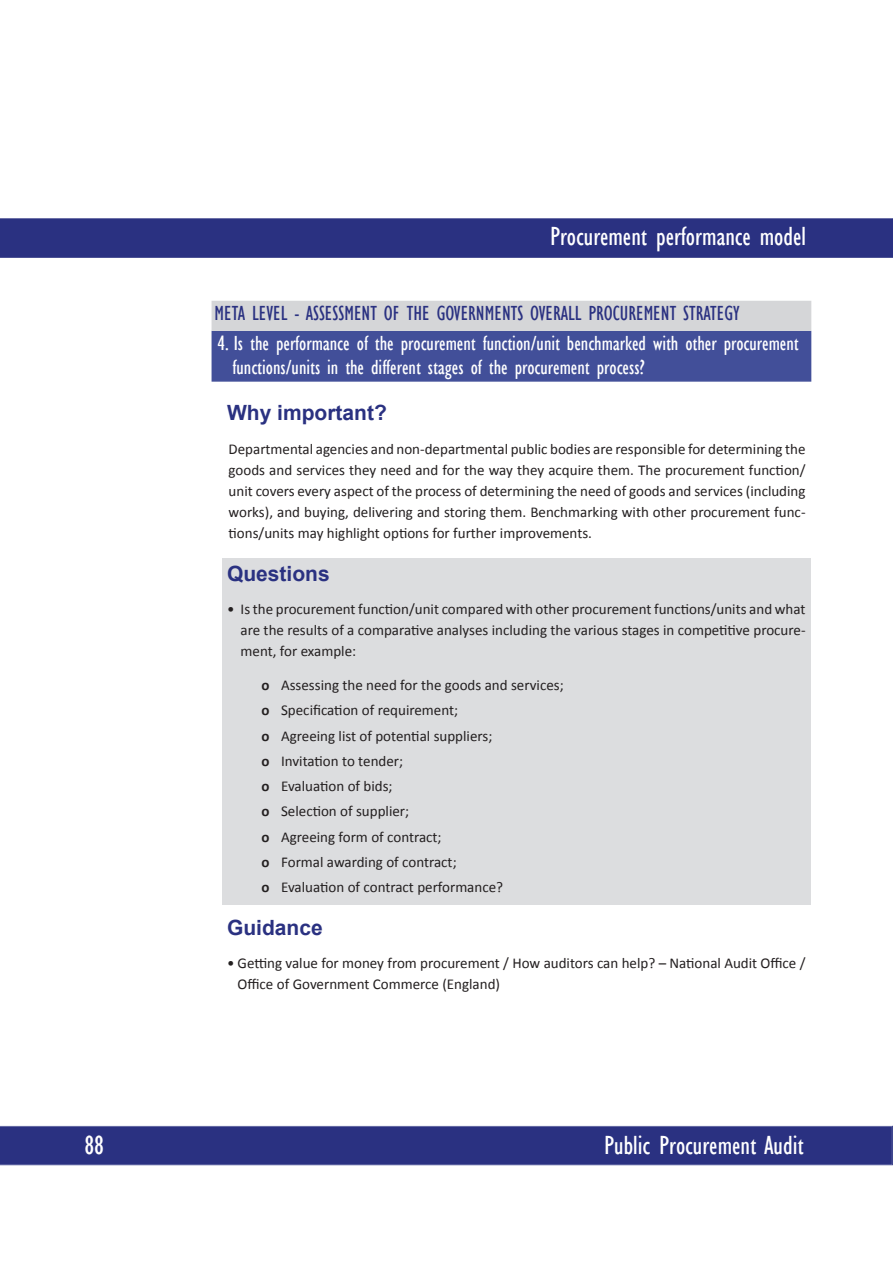
<style>
.page{position:relative;width:893px;height:1263px;background:#fff}
.page>*{position:absolute;margin:0;border:0;box-sizing:border-box;transform-origin:0 0}
.t1{font:condensed 27px "Gill Sans";color:#fff}
.an_titulo_copy_2{font:condensed 21px/24px "Gill Sans";color:#fff}
.titulo1_copy_3{font:condensed 21px "Gill Sans";color:#2a3181}
.titulo1_copy_5{font:700 21px "Arial";color:#2a3181}
.Normal_2{font:15px/21px "Calibri";color:#231f20;text-align:justify}
._2_a___Alínea_c{font:15px/21px "Calibri";color:#231f20}
.s1{font-weight:700}
</style>
<div class="page">
<div style="left:0;top:1126px;width:893px;height:39px;background:#2a3181"></div>
<div style="left:0;top:218px;width:893px;height:40px;background:#2a3181"></div>
<div style="left:212px;top:331px;width:599px;height:51px;background:#424f99;border:2px solid #424f99"></div>
<div style="left:212px;top:301px;width:599px;height:30px;background:#d5d6d8"></div>
<svg style="left:217px;top:379px;width:429px;height:1px"></svg>
<div style="left:223px;top:558px;width:588px;height:347px;background:#dcdddf"></div>
<h1 class="t1" style="left:550px;top:220px;width:257px">Procurement performance model</h1>
<p class="titulo1_copy_3" style="left:215px;top:301px;width:527px">META LEVEL - ASSESSMENT OF THE GOVERNMENTS OVERALL PROCUREMENT STRATEGY</p>
<p class="an_titulo_copy_2" style="left:233px;top:331px;width:568px;text-indent:-15px">4. Is the performance of the procurement function/unit benchmarked with other procurement functions/units in the different stages of the procurement process?</p>
<p class="titulo1_copy_5" style="left:227px;top:399px;width:161px">Why important?</p>
<p class="Normal_2" style="left:229px;top:439px;width:578px">Departmental agencies and non-departmental public bodies are responsible for determining the goods and services they need and for the way they acquire them. The procurement function/ unit covers every aspect of the process of determining the need of goods and services (including works), and buying, delivering and storing them. Benchmarking with other procurement func&shy;tions/units may highlight options for further improvements.</p>
<p class="titulo1_copy_5" style="left:227px;top:559px;width:104px">Questions</p>
<p class="Normal_2" style="left:241px;top:599px;width:566px;text-indent:-14px">• Is the procurement function/unit compared with other procurement functions/units and what are the results of a comparative analyses including the various stages in competitive procure&shy;ment, for example:</p>
<p class="_2_a___Alínea_c" style="left:262px;top:675px;width:304px"><span class="s1">o</span> Assessing the need for the goods and services;</p>
<p class="_2_a___Alínea_c" style="left:262px;top:700px;width:198px"><span class="s1">o</span> Specification of requirement;</p>
<p class="_2_a___Alínea_c" style="left:262px;top:725px;width:232px"><span class="s1">o</span> Agreeing list of potential suppliers;</p>
<p class="_2_a___Alínea_c" style="left:262px;top:750px;width:143px"><span class="s1">o</span> Invitation to tender;</p>
<p class="_2_a___Alínea_c" style="left:262px;top:776px;width:133px"><span class="s1">o</span> Evaluation of bids;</p>
<p class="_2_a___Alínea_c" style="left:262px;top:801px;width:149px"><span class="s1">o</span> Selection of supplier;</p>
<p class="_2_a___Alínea_c" style="left:262px;top:826px;width:182px"><span class="s1">o</span> Agreeing form of contract;</p>
<p class="_2_a___Alínea_c" style="left:262px;top:851px;width:197px"><span class="s1">o</span> Formal awarding of contract;</p>
<p class="_2_a___Alínea_c" style="left:262px;top:877px;width:243px"><span class="s1">o</span> Evaluation of contract performance?</p>
<p class="titulo1_copy_5" style="left:227px;top:913px;width:97px">Guidance</p>
<p class="_2_a___Alínea_c" style="left:238px;top:953px;width:569px;text-indent:-10px">• Getting value for money from procurement / How auditors can help? – National Audit Office /<br>Office of Government Commerce (England)</p>
<h1 class="t1" style="left:84px;top:1129px;width:21px">88</h1>
<h1 class="t1" style="left:604px;top:1129px;width:201px">Public Procurement Audit</h1>
</div>
